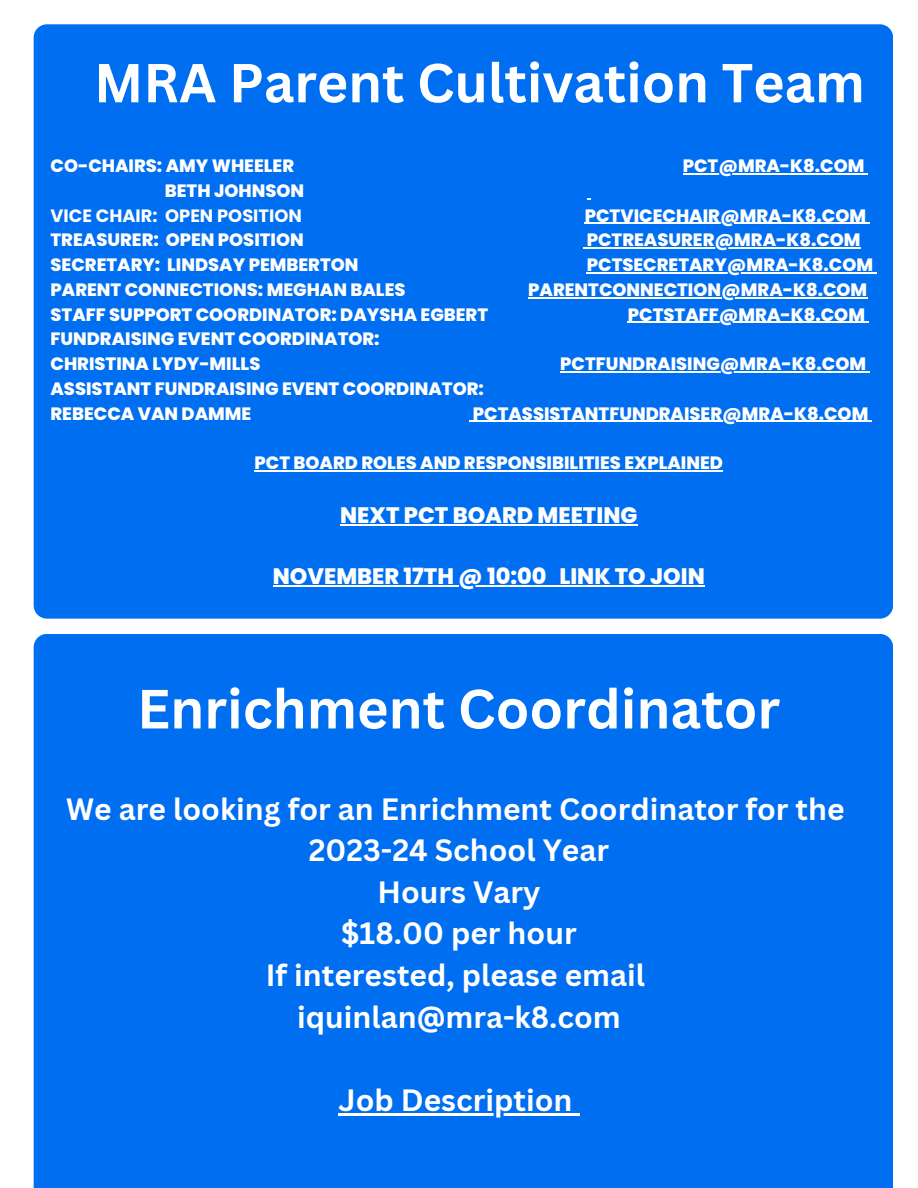
<style>
.page{position:relative;width:918px;height:1188px;background:#fff}
.page>*{position:absolute;margin:0;border:0;box-sizing:border-box;transform-origin:0 0}
.t1{font:700 54px "Canva Sans";color:#fff}
.t2{font:700 53.55px "Canva Sans";color:#fff}
.t3{font:39.75px "CS Gordon Vintage";color:#fff}
.t4{font:700 30px "Canva Sans";color:#fff}
.t5{font:800 22.35px "Poppins";color:#fff}
.t6{font:800 17.85px "Poppins";color:#fff}
.t7{font:700 17.85px "Poppins";color:#fff}
</style>
<div class="page">
<div style="left:34px;top:24px;width:859px;height:595px;background:#006ef0;border-radius:13px"></div>
<div style="left:34px;top:634px;width:859px;height:554px;background:#006ef0"></div>
<hr style="left:683px;top:173px;width:182px;height:1px;background:#fff">
<hr style="left:585px;top:223px;width:281px;height:1px;background:#fff">
<hr style="left:587px;top:248px;width:274px;height:1px;background:#fff">
<hr style="left:587px;top:272px;width:286px;height:1px;background:#fff">
<hr style="left:528px;top:297px;width:339px;height:1px;background:#fff">
<hr style="left:628px;top:322px;width:237px;height:1px;background:#fff">
<hr style="left:560px;top:371px;width:306px;height:1px;background:#fff">
<hr style="left:473px;top:421px;width:395px;height:1px;background:#fff">
<hr style="left:255px;top:470px;width:468px;height:1px;background:#fff">
<hr style="left:340px;top:524px;width:297px;height:1px;background:#fff">
<hr style="left:273px;top:585px;width:274px;height:1px;background:#fff">
<svg style="left:547px;top:585px;width:12px;height:1px"></svg>
<hr style="left:559px;top:585px;width:146px;height:1px;background:#fff">
<hr style="left:338px;top:1113px;width:235px;height:2px;background:#fff">
<svg style="left:573px;top:1113px;width:7px;height:2px"></svg>
<p class="t2" style="left:94px;top:45px;width:772px">MRA Parent Cultivation Team</p>
<p class="t3" style="left:67px;top:85px;width:809px">PARENT CULTIVATION TEAM</p>
<p class="t6" style="left:51px;top:153px;width:245px">CO-CHAIRS: AMY WHEELER</p>
<p class="t6" style="left:683px;top:153px;width:183px">PCT@MRA-K8.COM</p>
<p class="t6" style="left:165px;top:178px;width:141px">BETH JOHNSON</p>
<p class="t7" style="left:51px;top:203px;width:253px">VICE CHAIR: OPEN POSITION</p>
<p class="t6" style="left:585px;top:203px;width:283px">PCTVICECHAIR@MRA-K8.COM</p>
<p class="t6" style="left:51px;top:228px;width:255px">TREASURER: OPEN POSITION</p>
<p class="t6" style="left:587px;top:228px;width:276px">PCTREASURER@MRA-K8.COM</p>
<p class="t6" style="left:51px;top:252px;width:309px">SECRETARY: LINDSAY PEMBERTON</p>
<p class="t6" style="left:587px;top:252px;width:288px">PCTSECRETARY@MRA-K8.COM</p>
<p class="t6" style="left:51px;top:277px;width:357px">PARENT CONNECTIONS: MEGHAN BALES</p>
<p class="t6" style="left:528px;top:277px;width:341px">PARENTCONNECTION@MRA-K8.COM</p>
<p class="t6" style="left:51px;top:302px;width:439px">STAFF SUPPORT COORDINATOR: DAYSHA EGBERT</p>
<p class="t6" style="left:628px;top:302px;width:239px">PCTSTAFF@MRA-K8.COM</p>
<p class="t6" style="left:51px;top:327px;width:331px">FUNDRAISING EVENT COORDINATOR:</p>
<p class="t6" style="left:51px;top:351px;width:211px">CHRISTINA LYDY-MILLS</p>
<p class="t6" style="left:560px;top:351px;width:307px">PCTFUNDRAISING@MRA-K8.COM</p>
<p class="t6" style="left:51px;top:376px;width:435px">ASSISTANT FUNDRAISING EVENT COORDINATOR:</p>
<p class="t6" style="left:51px;top:401px;width:202px">REBECCA VAN DAMME</p>
<p class="t6" style="left:473px;top:401px;width:397px">PCTASSISTANTFUNDRAISER@MRA-K8.COM</p>
<p class="t6" style="left:255px;top:450px;width:470px">PCT BOARD ROLES AND RESPONSIBILITIES EXPLAINED</p>
<p class="t5" style="left:340px;top:500px;width:299px">NEXT PCT BOARD MEETING</p>
<p class="t5" style="left:273px;top:560px;width:434px">NOVEMBER 17TH @ 10:00 LINK TO JOIN</p>
<p class="t1" style="left:137px;top:671px;width:645px">Enrichment Coordinator</p>
<p class="t4" style="left:66px;top:788px;width:780px">We are looking for an Enrichment Coordinator for the</p>
<p class="t4" style="left:309px;top:829px;width:302px">2023-24 School Year</p>
<p class="t4" style="left:377px;top:871px;width:165px">Hours Vary</p>
<p class="t4" style="left:341px;top:912px;width:237px">$18.00 per hour</p>
<p class="t4" style="left:266px;top:954px;width:381px">If interested, please email</p>
<p class="t4" style="left:297px;top:996px;width:325px">iquinlan@mra-k8.com</p>
<p class="t4" style="left:338px;top:1079px;width:236px">Job Description</p>
</div>
